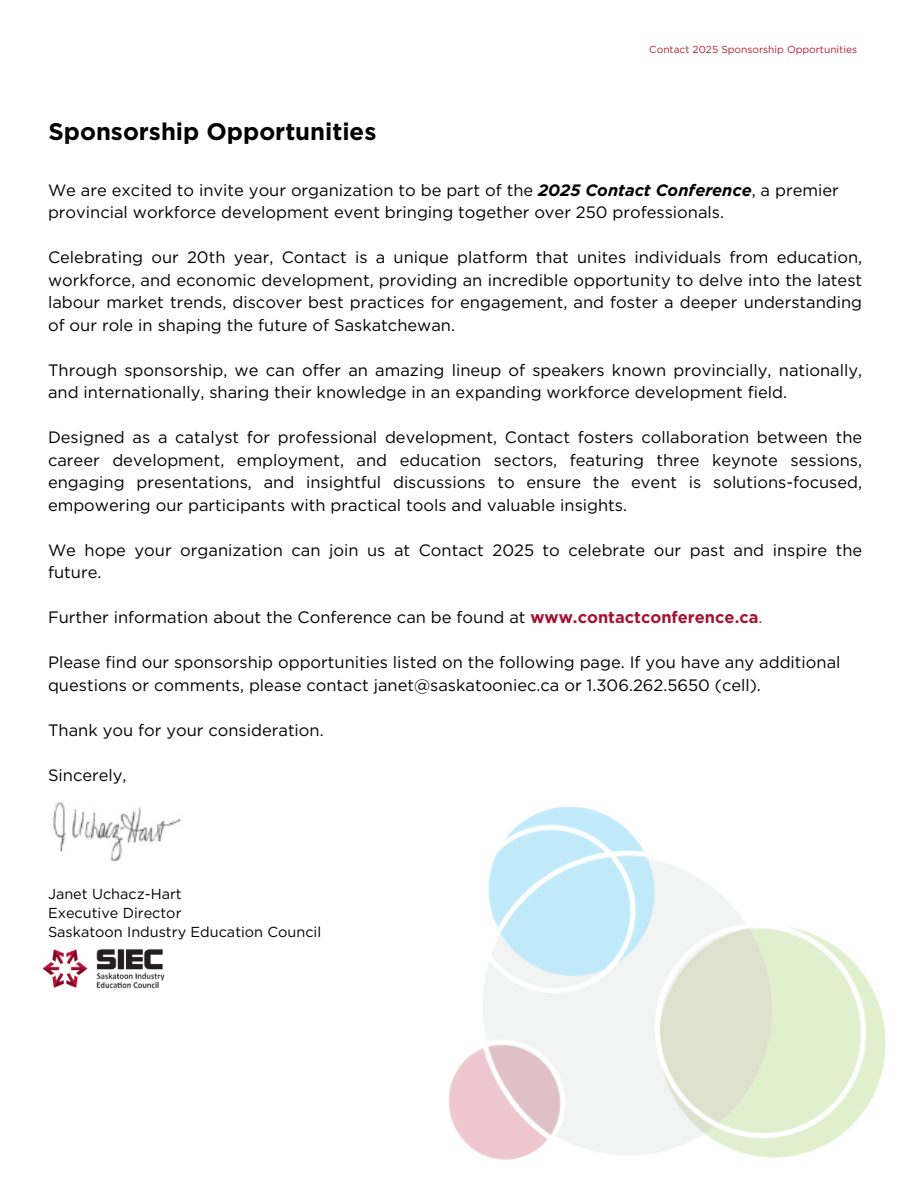
<style>
.page{position:relative;width:918px;height:1188px;background:#fff}
.page>*{position:absolute;margin:0;border:0;box-sizing:border-box;transform-origin:0 0}
.t1{font:700 24px "Gotham";color:#000}
.t2{font:16.5px/22.5px "Gotham";color:#000}
.t3{font:14.4px/19.2px "Gotham";color:#000}
.t4{font:10.2px "Gotham";color:#b81e39}
.s1{font-weight:700;font-style:italic}
.s2{font-weight:700;color:#a41432}
.s3{color:#a41432}
</style>
<div class="page">
<img style="left:42px;top:948px;width:123px;height:41px">
<img style="left:448px;top:806px;width:438px;height:354px">
<img style="left:53px;top:802px;width:128px;height:59px">
<p class="t1" style="left:49px;top:117px;width:329px">Sponsorship Opportunities</p>
<p class="t4" style="left:649px;top:43px;width:209px">Contact 2025 Sponsorship Opportunities</p>
<p class="t2" style="left:48px;top:179px;width:792px">We are excited to invite your organization to be part of the <span class="s1">2025 Contact Conference</span>, a premier provincial workforce development event bringing together over 250 professionals.</p>
<h1 class="t2" style="left:48px;top:246px;width:816px;text-align:justify">Celebrating our 20th year, Contact is a unique platform that unites individuals from education, workforce, and economic development, providing an incredible opportunity to delve into the latest labour market trends, discover best practices for engagement, and foster a deeper understanding of our role in shaping the future of Saskatchewan.</h1>
<h2 class="t2" style="left:48px;top:359px;width:816px">Through sponsorship, we can offer an amazing lineup of speakers known provincially, nationally, and internationally, sharing their knowledge in an expanding workforce development field.</h2>
<h2 class="t2" style="left:48px;top:426px;width:816px;text-align:justify">Designed as a catalyst for professional development, Contact fosters collaboration between the career development, employment, and education sectors, featuring three keynote sessions, engaging presentations, and insightful discussions to ensure the event is solutions-focused, empowering our participants with practical tools and valuable insights.</h2>
<h2 class="t2" style="left:48px;top:539px;width:816px">We hope your organization can join us at Contact 2025 to celebrate our past and inspire the future.</h2>
<h2 class="t2" style="left:48px;top:606px;width:716px">Further information about the Conference can be found at <span class="s2">www.contactconference.ca</span><span class="s3">.</span></h2>
<h2 class="t2" style="left:48px;top:651px;width:794px">Please find our sponsorship opportunities listed on the following page. If you have any additional questions or comments, please contact janet@saskatooniec.ca or 1.306.262.5650 (cell).</h2>
<h2 class="t2" style="left:48px;top:719px;width:277px">Thank you for your consideration.</h2>
<h2 class="t2" style="left:48px;top:764px;width:80px">Sincerely,</h2>
<h2 class="t3" style="left:48px;top:884px;width:275px">Janet Uchacz-Hart<br>Executive Director<br>Saskatoon Industry Education Council</h2>
</div>
